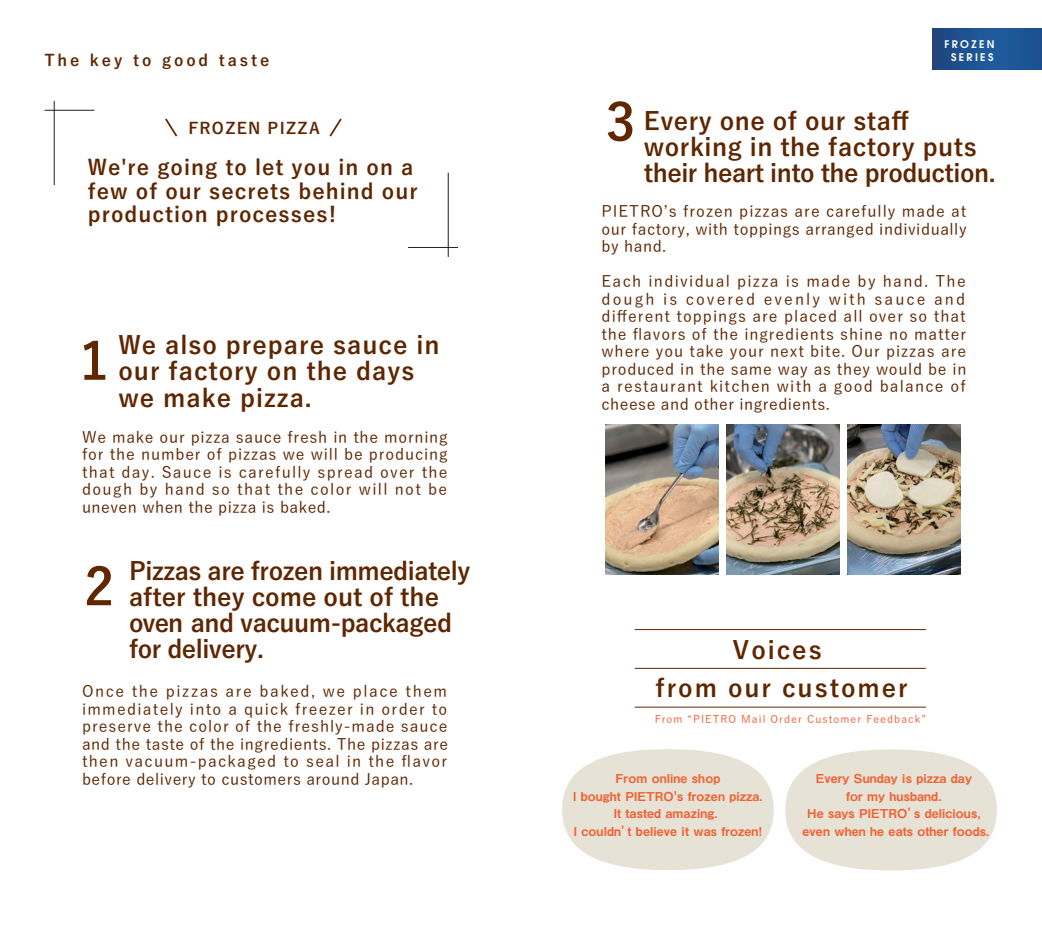
<style>
.page{position:relative;width:1042px;height:943px;background:#fff}
.page>*{position:absolute;margin:0;border:0;box-sizing:border-box;transform-origin:0 0}
.t1{font:700 50.75px "Yu Go";color:#5f2600}
.t2{font:700 24.5px/26.2px "Yu Go";letter-spacing:-.02em;color:#5f2600}
.t3{font:700 24.5px/26.2px "Yu Go";letter-spacing:.02em;color:#5f2600}
.t4{font:700 24.5px/26.2px "Yu Go";letter-spacing:.04em;color:#5f2600}
.t5{font:700 24.5px/37.3px "Yu Go";letter-spacing:.08em;color:#5f2600;text-align:center}
.t6{font:700 21px/23.3px "Yu Go Pr 6 N";letter-spacing:.05em;color:#5f2600}
.t7{font:500 15.75px/17.5px "Yu Go";letter-spacing:.035em;color:#5f2600;text-align:justify}
.t8{font:700 15.75px "Yu Go";letter-spacing:.18em;color:#5f2600}
.t9{font:700 15.75px "Yu Go";letter-spacing:.08em;color:#5f2600}
.t10{font:12.25px/17.5px "Midashi Go Pro MB31";letter-spacing:.01em;color:#f16031;text-align:center}
.t11{font:500 10.5px "Yu Go";letter-spacing:.1em;color:#f16031}
.t12{font:600 10.5px/13.7px "ITC Avant Garde Pro";letter-spacing:.225em;color:#fff;text-align:center}
</style>
<div class="page">
<svg style="left:165px;top:118px;width:13px;height:19px"></svg>
<svg style="left:329px;top:118px;width:13px;height:19px"></svg>
<hr style="left:54px;top:101px;width:1px;height:84px;background:#231f20">
<hr style="left:44px;top:110px;width:50px;height:1px;background:#231f20">
<hr style="left:448px;top:173px;width:1px;height:84px;background:#231f20">
<hr style="left:408px;top:247px;width:50px;height:1px;background:#231f20">
<hr style="left:635px;top:668px;width:290px;height:1px;background:#5f2600">
<hr style="left:635px;top:706px;width:290px;height:1px;background:#5f2600">
<hr style="left:635px;top:629px;width:290px;height:1px;background:#5f2600">
<div style="left:562px;top:749px;width:212px;height:121px;background:#e6e2d6;border-radius:50%"></div>
<div style="left:785px;top:749px;width:212px;height:121px;background:#e6e2d6;border-radius:50%"></div>
<div style="left:932px;top:28px;width:110px;height:41px;background:linear-gradient(to right,#1f4d87,#1b599a)"></div>
<img style="left:605px;top:425px;width:113px;height:150px">
<img style="left:726px;top:425px;width:113px;height:150px">
<img style="left:847px;top:425px;width:113px;height:150px">
<p class="t8" style="left:44px;top:52px;width:226px">The key to good taste</p>
<p class="t9" style="left:188px;top:119px;width:133px">FROZEN PIZZA</p>
<h3 class="t6" style="left:88px;top:156px;width:331px">We're going to let you in on a few of our secrets behind our production processes!</h3>
<h2 class="t4" style="left:118px;top:332px;width:323px">We also prepare sauce in our factory on the days we make pizza.</h2>
<p class="t7" style="left:82px;top:426px;width:367px">We make our pizza sauce fresh in the morning for the number of pizzas we will be producing that day. Sauce is carefully spread over the dough by hand so that the color will not be uneven when the pizza is baked.</p>
<h1 class="t1" style="left:80px;top:332px;width:31px">1</h1>
<h1 class="t1" style="left:85px;top:558px;width:31px">2</h1>
<h2 class="t2" style="left:129px;top:558px;width:343px">Pizzas are frozen immediately after they come out of the oven and vacuum-packaged for delivery.</h2>
<p class="t7" style="left:82px;top:680px;width:368px">Once the pizzas are baked, we place them immediately into a quick freezer in order to preserve the color of the freshly-made sauce and the taste of the ingredients. The pizzas are then vacuum-packaged to seal in the flavor before delivery to customers around Japan.</p>
<p class="t12" style="left:944px;top:37px;width:52px">FROZEN<br>SERIES</p>
<h1 class="t1" style="left:606px;top:93px;width:31px">3</h1>
<h2 class="t3" style="left:644px;top:108px;width:353px">Every one of our staff working in the factory puts their heart into the production.</h2>
<p class="t7" style="left:601px;top:201px;width:367px">PIETROʼs frozen pizzas are carefully made at our factory, with toppings arranged individually by hand.</p>
<p class="t7" style="left:601px;top:271px;width:366px">Each individual pizza is made by hand. The dough is covered evenly with sauce and different toppings are placed all over so that the flavors of the ingredients shine no matter where you take your next bite. Our pizzas are produced in the same way as they would be in a restaurant kitchen with a good balance of cheese and other ingredients.</p>
<h2 class="t5" style="left:655px;top:632px;width:254px">Voices<br>from our customer</h2>
<p class="t11" style="left:655px;top:709px;width:273px">From “PIETRO Mail Order Customer Feedback”</p>
<p class="t10" style="left:573px;top:768px;width:191px">From online shop<br>I bought PIETRO's frozen pizza.<br>It tasted amazing.<br>I couldn’t believe it was frozen!</p>
<p class="t10" style="left:802px;top:768px;width:188px">Every Sunday is pizza day<br>for my husband.<br>He says PIETRO’s delicious, even when he eats other foods.</p>
</div>
